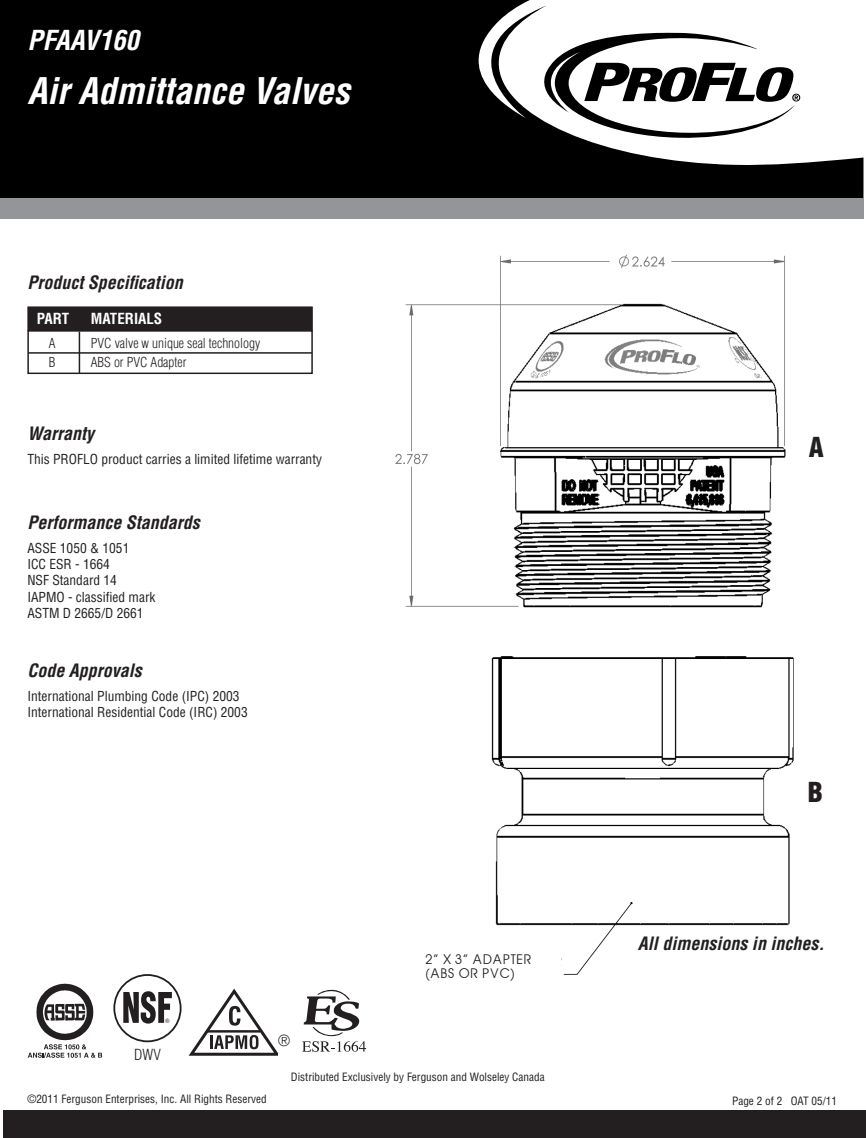
<style>
.page{position:relative;width:866px;height:1138px;background:#fff}
.page>*{position:absolute;margin:0;border:0;box-sizing:border-box;transform-origin:0 0}
.t1{font:italic 700 condensed 35.85px "Helvetica";color:#fff}
.t2{font:italic 700 condensed 26.85px "Helvetica";color:#fff}
.t3{font:900 condensed 26.85px "Helvetica";color:#231f20}
.t4{font:italic 700 condensed 18px "Helvetica";color:#231f20}
.t5{font:700 condensed 15px "Helvetica";color:#fff}
.t6{font:300 condensed 15px "Helvetica";color:#231f20}
.t7{font:condensed 13.5px "Helvetica";color:#231f20}
.t8{font:300 condensed 13.5px "Helvetica";color:#231f20}
.t9{font:13.5px "Avant Garde";color:#231f20}
.t10{font:condensed 11.25px "Helvetica";color:#231f20}
.t11{font:6px "Helvetica";color:#231f20}
</style>
<div class="page">
<svg style="left:0;top:0;width:863px;height:198px;fill:#000"></svg>
<svg style="left:527px;top:32px;width:273px;height:107px"></svg>
<div style="left:3px;top:1110px;width:863px;height:28px;background:#231f20"></div>
<div style="left:0;top:198px;width:863px;height:21px;background:#939598"></div>
<img style="left:37px;top:983px;width:56px;height:58px">
<svg style="left:28px;top:1044px;width:74px;height:14px"></svg>
<svg style="left:302px;top:990px;width:64px;height:62px"></svg>
<svg style="left:188px;top:988px;width:89px;height:68px"></svg>
<div style="left:113px;top:974px;width:69px;height:68px;border:2px solid #231f20;border-radius:50%"></div>
<svg style="left:123px;top:991px;width:49px;height:32px"></svg>
<img style="left:395px;top:254px;width:399px;height:721px">
<div style="left:28px;top:307px;width:284px;height:23px;background:#231f20"></div>
<div style="left:27px;top:306px;width:286px;height:25px;border:2px solid #231f20"></div>
<div style="left:27px;top:330px;width:286px;height:44px;border:2px solid #231f20"></div>
<hr style="left:79px;top:332px;width:1px;height:41px;background:#231f20">
<hr style="left:28px;top:352px;width:284px;height:2px;background:#231f20">
<div style="left:425px;top:952px;width:136px;height:39px;background:#fff"></div>
<p class="t2" style="left:27px;top:24px;width:113px">PFAAV160</p>
<p class="t1" style="left:27px;top:69px;width:324px">Air Admittance Valves</p>
<p class="t4" style="left:27px;top:272px;width:157px">Product Specification</p>
<p class="t5" style="left:37px;top:309px;width:34px">PART</p>
<p class="t5" style="left:91px;top:309px;width:73px">MATERIALS</p>
<p class="t8" style="left:49px;top:335px;width:8px">A</p>
<p class="t8" style="left:91px;top:335px;width:171px">PVC valve w unique seal technology</p>
<p class="t8" style="left:49px;top:354px;width:8px">B</p>
<p class="t8" style="left:91px;top:354px;width:97px">ABS or PVC Adapter</p>
<p class="t4" style="left:27px;top:423px;width:68px">Warranty</p>
<p class="t7" style="left:27px;top:451px;width:296px">This PROFLO product carries a limited lifetime warranty</p>
<p class="t4" style="left:27px;top:512px;width:174px">Performance Standards</p>
<p class="t7" style="left:27px;top:540px;width:104px">ASSE 1050 &amp; 1051</p>
<p class="t7" style="left:27px;top:556px;width:84px">ICC ESR - 1664</p>
<p class="t7" style="left:27px;top:572px;width:91px">NSF Standard 14</p>
<p class="t7" style="left:27px;top:588px;width:130px">IAPMO - classified mark</p>
<p class="t7" style="left:27px;top:604px;width:118px">ASTM D 2665/D 2661</p>
<p class="t4" style="left:27px;top:659px;width:116px">Code Approvals</p>
<p class="t7" style="left:27px;top:687px;width:214px">International Plumbing Code (IPC) 2003</p>
<p class="t7" style="left:27px;top:704px;width:222px">International Residential Code (IRC) 2003</p>
<p class="t9" style="left:425px;top:951px;width:108px">2” X 3” ADAPTER</p>
<p class="t9" style="left:425px;top:964px;width:91px">(ABS OR PVC)</p>
<p class="t11" style="left:165px;top:1016px;width:6px">®</p>
<p class="t6" style="left:134px;top:1045px;width:28px">DWV</p>
<p class="t10" style="left:27px;top:1092px;width:241px">©2011 Ferguson Enterprises, Inc. All Rights Reserved</p>
<p class="t6" style="left:278px;top:1031px;width:13px">®</p>
<p class="t10" style="left:291px;top:1070px;width:255px">Distributed Exclusively by Ferguson and Wolseley Canada</p>
<p class="t3" style="left:809px;top:431px;width:16px">A</p>
<p class="t3" style="left:808px;top:776px;width:16px">B</p>
<p class="t4" style="left:638px;top:932px;width:188px">All dimensions in inches.</p>
<p class="t10" style="left:732px;top:1093px;width:106px">Page 2 of 2 OAT 05/11</p>
</div>
